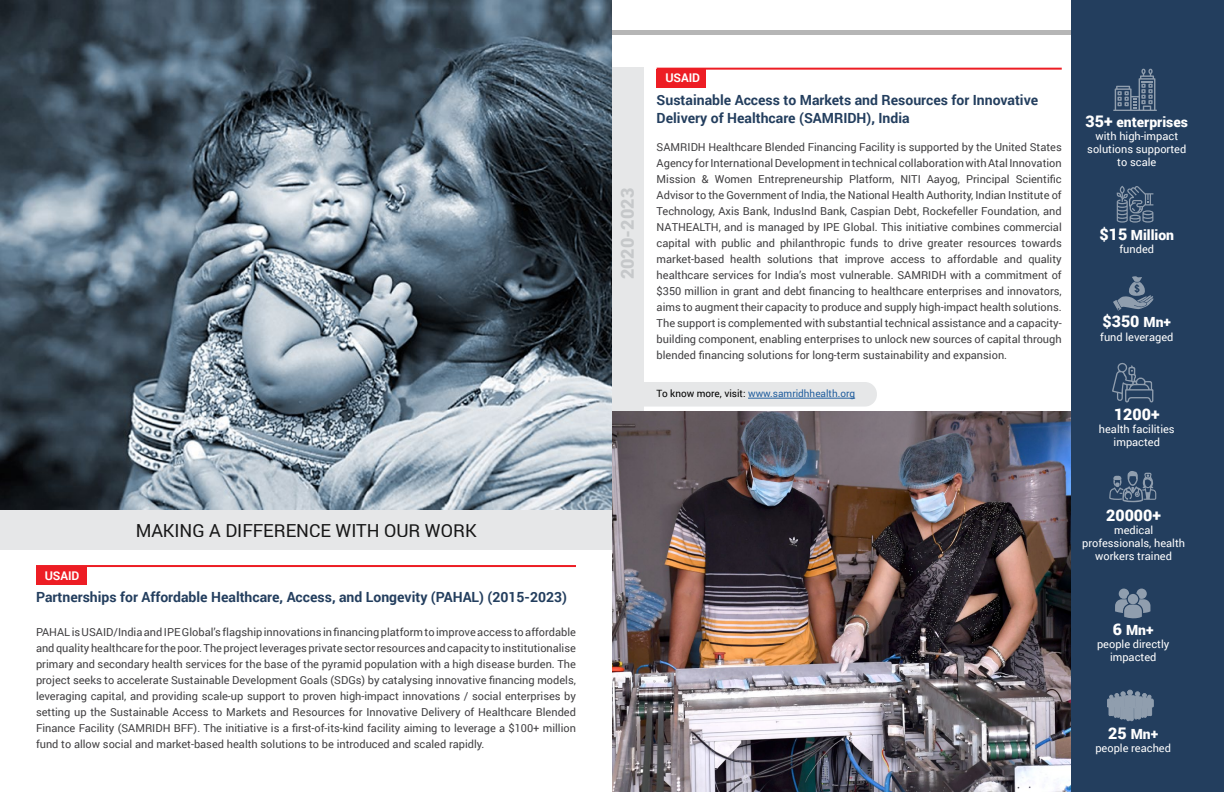
<style>
.page{position:relative;width:1224px;height:792px;background:#fff}
.page>*{position:absolute;margin:0;border:0;box-sizing:border-box;transform-origin:0 0}
.t1{font:18px "Roboto";color:#000}
.t2{font:900 18px "Roboto";color:#b1b4b6}
.t3{font:900 16px "Roboto";color:#fff}
.t4{font:700 14px/18px "Roboto";color:#233e5e}
.t5{font:900 14px "Roboto";color:#fff}
.t6{font:700 12px "Roboto";letter-spacing:-.005em;color:#fff}
.t7{font:11px/16px "Roboto";color:#414042;text-align:justify}
.t8{font:11px/13.2px "Roboto";color:#fff;text-align:center}
.t9{font:10px "Roboto";color:#215e9e}
.s1{color:#000}
.s2{font-size:16px}
.s3{font-size:14px}
</style>
<div class="page">
<div style="left:86px;top:30px;width:1051px;height:5px;background:#b6b6b6"></div>
<div style="left:0;top:510px;width:612px;height:40px;background:#e6e7e8"></div>
<img style="left:0;top:0;width:612px;height:510px">
<div style="left:36px;top:566px;width:50px;height:19px;background:#ed1d24"></div>
<hr style="left:36px;top:565px;width:540px;height:2px;background:#ed1d24">
<div style="left:612px;top:68px;width:32px;height:344px;background:#e6e7e8"></div>
<div style="left:628px;top:382px;width:249px;height:25px;background:#e6e7e8;border-radius:12px"></div>
<div style="left:657px;top:69px;width:49px;height:19px;background:#ed1d24"></div>
<img style="left:612px;top:412px;width:459px;height:380px">
<hr style="left:748px;top:398px;width:107px;height:1px;background:#215e9e">
<div style="left:1071px;top:0;width:153px;height:792px;background:#233e5e"></div>
<svg style="left:1109px;top:471px;width:47px;height:31px"></svg>
<svg style="left:1112px;top:363px;width:41px;height:39px"></svg>
<svg style="left:1107px;top:690px;width:47px;height:31px"></svg>
<hr style="left:657px;top:68px;width:405px;height:2px;background:#ed1d24">
<svg style="left:1113px;top:276px;width:41px;height:35px"></svg>
<svg style="left:1113px;top:68px;width:44px;height:43px"></svg>
<svg style="left:1117px;top:185px;width:36px;height:38px"></svg>
<svg style="left:1115px;top:588px;width:35px;height:31px"></svg>
<h1 class="t1" style="left:135px;top:518px;width:343px">MAKING A DIFFERENCE WITH OUR WORK</h1>
<p class="t6" style="left:45px;top:567px;width:36px">USAID</p>
<p class="t4" style="left:36px;top:588px;width:533px">Partnerships for Affordable Healthcare, Access, and Longevity (PAHAL) (2015-2023)</p>
<p class="t7" style="left:36px;top:623px;width:542px">PAHAL is USAID/India and IPE Global’s flagship innovations in financing platform to improve access to affordable and quality healthcare for the poor. The project leverages private sector resources and capacity to institutionalise primary and secondary health services for the base of the pyramid population with a high disease burden. The project seeks to accelerate Sustainable Development Goals (SDGs) by catalysing innovative financing models, leveraging capital, and providing scale-up support to proven high-impact innovations / social enterprises by setting up the Sustainable Access to Markets and Resources for Innovative Delivery of Healthcare Blended Finance Facility (SAMRIDH BFF). The initiative is a first-of-its-kind facility aiming to leverage a $100+ million fund to allow social and market-based health solutions to be introduced and scaled rapidly.</p>
<h1 class="t2" style="left:615px;top:279px;width:93px;rotate:-90deg">2020-2023</h1>
<p class="t6" style="left:665px;top:70px;width:36px">USAID</p>
<p class="t4" style="left:657px;top:90px;width:383px">Sustainable Access to Markets and Resources for Innovative<br>Delivery of Healthcare (SAMRIDH), India</p>
<p class="t7" style="left:657px;top:139px;width:407px">SAMRIDH Healthcare Blended Financing Facility is supported by the United States Agency for International Development in technical collaboration with Atal Innovation Mission &amp; Women Entrepreneurship Platform, NITI Aayog, Principal Scientific Advisor to the Government of India, the National Health Authority, Indian Institute of Technology, Axis Bank, IndusInd Bank, Caspian Debt, Rockefeller Foundation, and NATHEALTH, and is managed by IPE Global. This initiative combines commercial capital with public and philanthropic funds to drive greater resources towards market-based health solutions that improve access to affordable and quality healthcare services for India’s most vulnerable. SAMRIDH with a commitment of $350 million in grant and debt financing to healthcare enterprises and innovators, aims to augment their capacity to produce and supply high-impact health solutions.<br>The support is complemented with substantial technical assistance and a capacity&shy;building component, enabling enterprises to unlock new sources of capital through blended financing solutions for long-term sustainability and expansion.</p>
<p class="t9" style="left:657px;top:387px;width:200px"><span class="s1">To know more, visit:</span> www.samridhhealth.org</p>
<p class="t5" style="left:1086px;top:112px;width:104px"><span class="s2">35+</span> enterprises</p>
<p class="t8" style="left:1087px;top:129px;width:101px">with high-impact solutions supported to scale</p>
<p class="t5" style="left:1100px;top:225px;width:76px"><span class="s2">$15</span> Million</p>
<p class="t8" style="left:1120px;top:242px;width:36px">funded</p>
<h2 class="t3" style="left:1103px;top:310px;width:70px">$350 <span class="s3">Mn+</span></h2>
<p class="t8" style="left:1100px;top:330px;width:75px">fund leveraged</p>
<h2 class="t3" style="left:1114px;top:403px;width:47px">1200+</h2>
<p class="t8" style="left:1099px;top:422px;width:77px">health facilities impacted</p>
<h2 class="t3" style="left:1106px;top:504px;width:56px">20000+</h2>
<p class="t8" style="left:1082px;top:523px;width:104px">medical professionals, health workers trained</p>
<p class="t5" style="left:1113px;top:620px;width:42px"><span class="s2">6</span> Mn+</p>
<p class="t8" style="left:1097px;top:637px;width:74px">people directly impacted</p>
<p class="t5" style="left:1108px;top:724px;width:52px"><span class="s2">25</span> Mn+</p>
<p class="t8" style="left:1095px;top:741px;width:77px">people reached</p>
</div>
